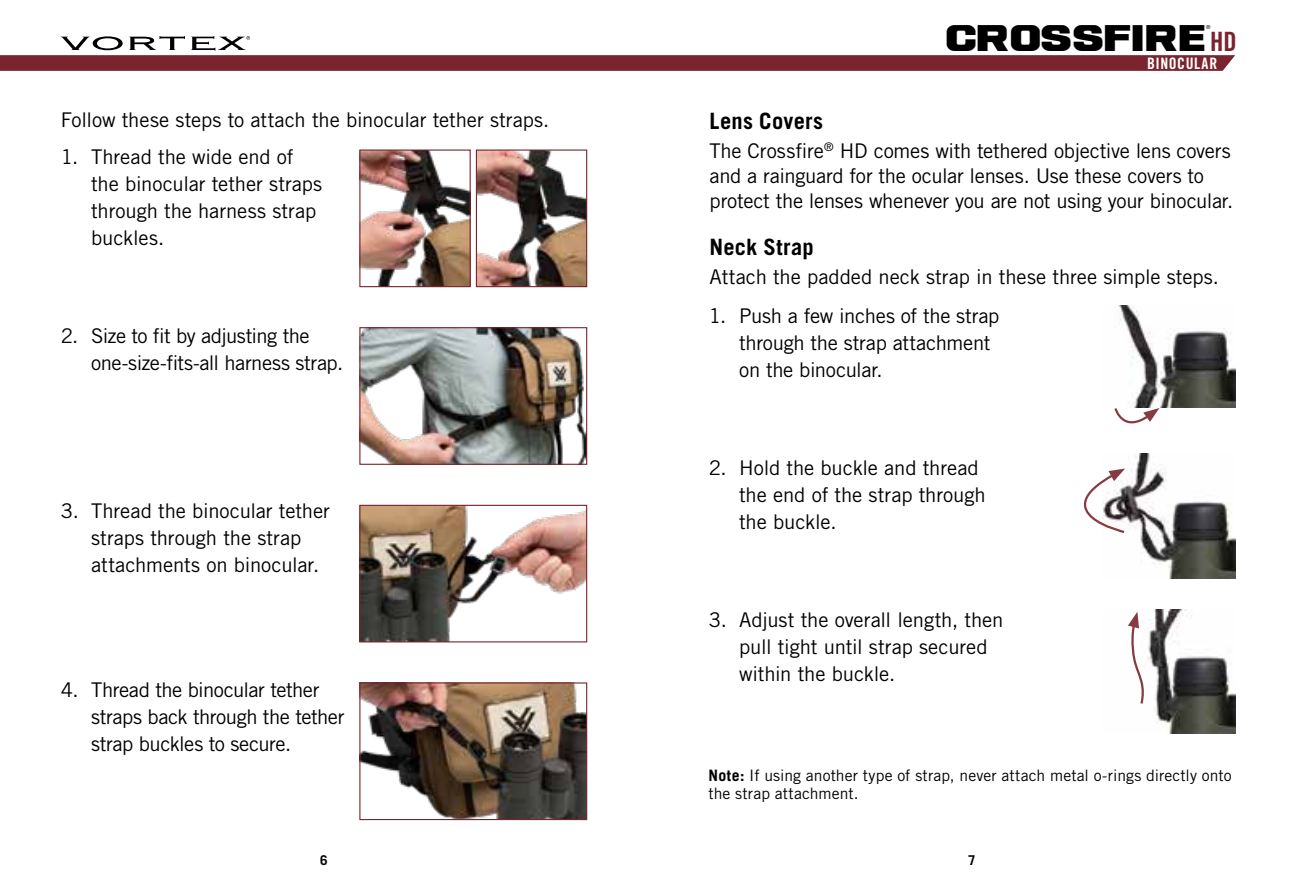
<style>
.page{position:relative;width:1296px;height:891px;background:#fff}
.page>*{position:absolute;margin:0;border:0;box-sizing:border-box;transform-origin:0 0}
.t1{font:28.8px "Ash";color:#000}
.t2{font:700 22.5px "Trade Gothic LT Std";letter-spacing:.01em;color:#000}
.t3{font:20.25px/27px "Trade Gothic LT Std";letter-spacing:-.01em;color:#000}
.t4{font:15.75px/18px "Trade Gothic LT Std";letter-spacing:.005em;color:#000}
.t5{font:15.75px "Trade Gothic LT Std Bd Cn 20";letter-spacing:.035em;color:#fff}
.t6{font:700 13.5px "Trade Gothic LT Std";color:#000}
.t7{font:5.4px "Trade Gothic LT Std";color:#000}
.s1{font-family:"Trade Gothic LT Std Bd Cn 20";font-size:26.55px;color:#79242f}
.s2{font-weight:700}
</style>
<div class="page">
<img style="left:361px;top:684px;width:224px;height:134px">
<div style="left:359px;top:682px;width:228px;height:138px;border:1px solid #79242f"></div>
<img style="left:361px;top:507px;width:224px;height:133px">
<div style="left:359px;top:505px;width:228px;height:137px;border:1px solid #79242f"></div>
<img style="left:361px;top:152px;width:108px;height:133px">
<div style="left:359px;top:150px;width:112px;height:137px;border:1px solid #79242f"></div>
<img style="left:478px;top:152px;width:107px;height:133px">
<div style="left:476px;top:150px;width:111px;height:137px;border:1px solid #79242f"></div>
<img style="left:361px;top:329px;width:224px;height:134px">
<div style="left:359px;top:327px;width:228px;height:138px;border:1px solid #79242f"></div>
<img style="left:1118px;top:305px;width:117px;height:103px">
<svg style="left:1114px;top:406px;width:45px;height:18px"></svg>
<img style="left:1122px;top:454px;width:113px;height:124px">
<svg style="left:1083px;top:469px;width:43px;height:65px"></svg>
<img style="left:1143px;top:609px;width:92px;height:125px">
<svg style="left:1128px;top:612px;width:15px;height:92px"></svg>
<svg style="left:0;top:36px;width:1235px;height:35px"></svg>
<p class="t7" style="left:1206px;top:24px;width:6px">®</p>
<h1 class="t1" style="left:947px;top:21px;width:292px">CROSSFIRE<span class="s1">HD</span></h1>
<p class="t3" style="left:61px;top:106px;width:490px">Follow these steps to attach the binocular tether straps.</p>
<p class="t3" style="left:91px;top:143px;width:233px;text-indent:-30px">1. Thread the wide end of the binocular tether straps through the harness strap buckles.</p>
<p class="t3" style="left:91px;top:322px;width:254px;text-indent:-30px">2. Size to fit by adjusting the one-size-fits-all harness strap.</p>
<p class="t3" style="left:91px;top:497px;width:240px;text-indent:-30px">3. Thread the binocular tether straps through the strap attachments on binocular.</p>
<p class="t3" style="left:91px;top:676px;width:255px;text-indent:-30px">4. Thread the binocular tether straps back through the tether strap buckles to secure.</p>
<p class="t5" style="left:1147px;top:53px;width:72px">BINOCULAR</p>
<p class="t2" style="left:710px;top:107px;width:115px">Lens Covers</p>
<p class="t3" style="left:710px;top:138px;width:525px;line-height:24.8px">The Crossfire<sup>®</sup> HD comes with tethered objective lens covers and a rainguard for the ocular lenses. Use these covers to protect the lenses whenever you are not using your binocular.</p>
<p class="t2" style="left:710px;top:233px;width:106px">Neck Strap</p>
<p class="t3" style="left:710px;top:264px;width:511px">Attach the padded neck strap in these three simple steps.</p>
<p class="t3" style="left:739px;top:303px;width:262px;text-indent:-30px">1. Push a few inches of the strap through the strap attachment on the binocular.</p>
<p class="t3" style="left:739px;top:454px;width:248px;text-indent:-30px">2. Hold the buckle and thread the end of the strap through the buckle.</p>
<p class="t3" style="left:739px;top:606px;width:266px;text-indent:-30px">3. Adjust the overall length, then pull tight until strap secured within the buckle.</p>
<p class="t4" style="left:709px;top:766px;width:525px"><span class="s2">Note:</span> If using another type of strap, never attach metal o-rings directly onto the strap attachment.</p>
<p class="t6" style="left:320px;top:852px;width:9px">6</p>
<p class="t6" style="left:968px;top:852px;width:9px">7</p>
</div>
